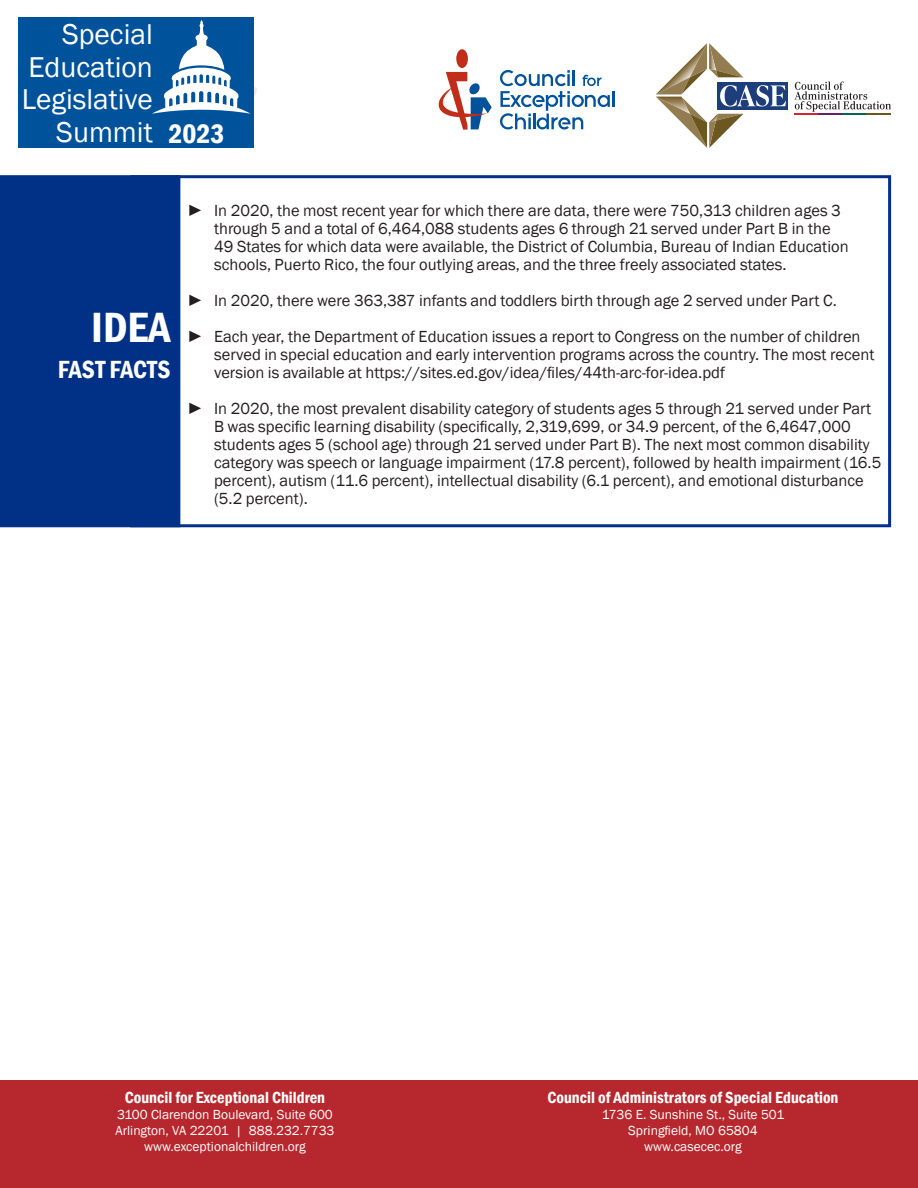
<style>
.page{position:relative;width:918px;height:1188px;background:#fff}
.page>*{position:absolute;margin:0;border:0;box-sizing:border-box;transform-origin:0 0}
.subheader{font:600 condensed 43.5px "Franklin Gothic";color:#fff}
.t1{font:29.4px/32.5px "Franklin Gothic";color:#fff;text-align:right}
.t2{font:600 condensed 27.45px "Franklin Gothic";color:#fff}
.subheader-2{font:600 condensed 25.5px "Franklin Gothic";color:#fff}
.t3{font:16.5px/18px "Franklin Gothic";color:#231f20}
.t4{font:600 condensed 16.5px "Franklin Gothic";color:#fff}
.t5{font:13.5px/16.2px "Franklin Gothic";color:#fff;text-align:center}
</style>
<div class="page">
<div style="left:0;top:1080px;width:918px;height:108px;background:#b6282d"></div>
<div style="left:456px;top:49px;width:12px;height:19px;background:#c02d19;border-radius:50%"></div>
<hr style="left:612px;top:91px;width:3px;height:16px;background:#01529a">
<svg style="left:500px;top:70px;width:110px;height:60px"></svg>
<svg style="left:438px;top:72px;width:54px;height:58px"></svg>
<div style="left:19px;top:18px;width:235px;height:130px;background:#00539b"></div>
<svg style="left:152px;top:20px;width:105px;height:94px"></svg>
<div style="left:718px;top:82px;width:70px;height:27px;background:#1d3d7b"></div>
<svg style="left:656px;top:43px;width:130px;height:105px"></svg>
<svg style="left:795px;top:82px;width:96px;height:32px"></svg>
<div style="left:130px;top:175px;width:761px;height:352px;border:3px solid #003186"></div>
<div style="left:0;top:175px;width:180px;height:352px;background:#003186"></div>
<h2 class="t1" style="left:22px;top:19px;width:133px">Special<br>Education<br>Legislative<br>Summit</h2>
<h3 class="t2" style="left:168px;top:116px;width:58px">2023</h3>
<p class="subheader" style="left:91px;top:298px;width:81px">IDEA</p>
<p class="subheader-2" style="left:58px;top:352px;width:114px">FAST FACTS</p>
<p class="t3" style="left:214px;top:202px;width:636px;text-indent:-27px">► In 2020, the most recent year for which there are data, there were 750,313 children ages 3 through 5 and a total of 6,464,088 students ages 6 through 21 served under Part B in the 49 States for which data were available, the District of Columbia, Bureau of Indian Education schools, Puerto Rico, the four outlying areas, and the three freely associated states.</p>
<p class="t3" style="left:187px;top:292px;width:651px">► In 2020, there were 363,387 infants and toddlers birth through age 2 served under Part C.</p>
<p class="t3" style="left:214px;top:328px;width:662px;text-indent:-27px">► Each year, the Department of Education issues a report to Congress on the number of children served in special education and early intervention programs across the country. The most recent version is available at https://sites.ed.gov/idea/files/44th-arc-for-idea.pdf</p>
<p class="t3" style="left:214px;top:400px;width:669px;text-indent:-27px">► In 2020, the most prevalent disability category of students ages 5 through 21 served under Part B was specific learning disability (specifically, 2,319,699, or 34.9 percent, of the 6,4647,000 students ages 5 (school age) through 21 served under Part B). The next most common disability category was speech or language impairment (17.8 percent), followed by health impairment (16.5 percent), autism (11.6 percent), intellectual disability (6.1 percent), and emotional disturbance (5.2 percent).</p>
<p class="t4" style="left:125px;top:1086px;width:202px">Council for Exceptional Children</p>
<p class="t5" style="left:115px;top:1106px;width:221px">3100 Clarendon Boulevard, Suite 600<br>Arlington, VA 22201 | 888.232.7733 www.exceptionalchildren.org</p>
<p class="t4" style="left:548px;top:1086px;width:293px">Council of Administrators of Special Education</p>
<p class="t5" style="left:602px;top:1106px;width:184px">1736 E. Sunshine St., Suite 501<br>Springfield, MO 65804 www.casecec.org</p>
</div>
